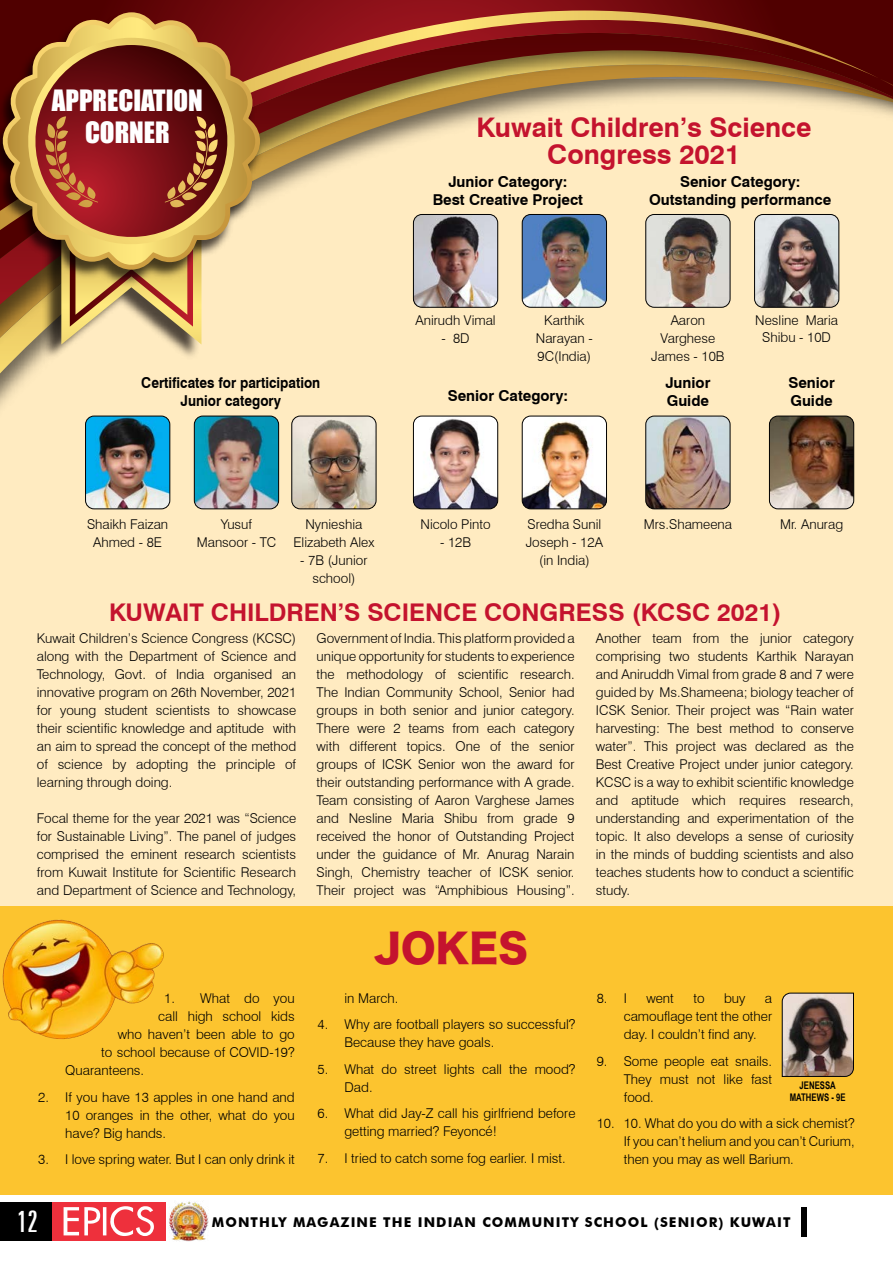
<style>
.page{position:relative;width:893px;height:1263px;background:#fff}
.page>*{position:absolute;margin:0;border:0;box-sizing:border-box;transform-origin:0 0}
.t1{font:39.15px "Hira Kaku Std N W8";color:#c4132e}
.t2{font:extra-condensed 30px "Zurich BT";color:#fff}
.t3{font:700 27px/27px "Swiss 721 BT";color:#c4132e;text-align:center}
.t4{font:27px/32.4px "Impact";color:#fff;text-align:center}
.t5{font:700 24.3px "Swiss 721 BT";color:#c4132e}
.t6{font:700 15px/18px "Swiss 721 BT";color:#000;text-align:center}
.t7{font:700 15px/18px "Swiss 721 BT";color:#000;text-align:center;scale:.9 1}
.t8{font:300 13.5px/18px "Swiss 721 BT";color:#000;text-align:justify}
.t9{font:700 13.5px "Futura BT";letter-spacing:.08em;color:#000}
.t10{font:700 10.5px/12.6px "Arial Narrow";color:#000;text-align:center;scale:.9 1}
</style>
<div class="page">
<div style="left:0;top:79px;width:893px;height:827px;background:#ffebc1"></div>
<svg style="left:310px;top:0;width:583px;height:230px"></svg>
<img style="left:0;top:334px;width:202px;height:73px">
<img style="left:0;top:0;width:310px;height:334px">
<svg style="left:0;top:12px;width:260px;height:258px;background:#762c1e"></svg>
<svg style="left:5px;top:17px;width:252px;height:250px;background:#985a34"></svg>
<svg style="left:14px;top:38px;width:235px;height:220px;background:#b07c43"></svg>
<svg style="left:22px;top:45px;width:218px;height:299px;background:#a76843"></svg>
<div style="left:0;top:906px;width:893px;height:288px;background:#fcc42f"></div>
<img style="left:2px;top:919px;width:162px;height:120px">
<svg style="left:781px;top:992px;width:73px;height:85px;background:#806f65"></svg>
<img style="left:86px;top:416px;width:84px;height:93px">
<div style="left:85px;top:416px;width:85px;height:93px;border:1px solid #000;border-radius:9px"></div>
<img style="left:194px;top:416px;width:85px;height:93px">
<div style="left:194px;top:416px;width:85px;height:93px;border:1px solid #000;border-radius:9px"></div>
<img style="left:292px;top:416px;width:84px;height:93px">
<div style="left:291px;top:416px;width:85px;height:93px;border:1px solid #000;border-radius:9px"></div>
<img style="left:413px;top:214px;width:85px;height:93px">
<div style="left:413px;top:214px;width:85px;height:94px;border:1px solid #000;border-radius:9px"></div>
<img style="left:522px;top:214px;width:84px;height:93px">
<div style="left:522px;top:214px;width:85px;height:94px;border:1px solid #000;border-radius:9px"></div>
<img style="left:413px;top:416px;width:85px;height:93px">
<div style="left:413px;top:416px;width:85px;height:93px;border:1px solid #000;border-radius:9px"></div>
<img style="left:522px;top:416px;width:84px;height:93px">
<div style="left:522px;top:416px;width:85px;height:93px;border:1px solid #000;border-radius:9px"></div>
<img style="left:646px;top:416px;width:84px;height:93px">
<div style="left:645px;top:416px;width:85px;height:93px;border:1px solid #000;border-radius:9px"></div>
<img style="left:769px;top:416px;width:85px;height:93px">
<div style="left:769px;top:416px;width:85px;height:93px;border:1px solid #000;border-radius:9px"></div>
<img style="left:646px;top:214px;width:84px;height:93px">
<div style="left:645px;top:214px;width:85px;height:94px;border:1px solid #000;border-radius:9px"></div>
<img style="left:754px;top:214px;width:85px;height:93px">
<div style="left:754px;top:214px;width:85px;height:94px;border:1px solid #000;border-radius:9px"></div>
<div style="left:0;top:1202px;width:53px;height:39px;background:#000"></div>
<div style="left:53px;top:1202px;width:113px;height:39px;background:#ee303c"></div>
<svg style="left:64px;top:1206px;width:90px;height:30px"></svg>
<div style="left:801px;top:1207px;width:6px;height:29px;background:#000"></div>
<img style="left:169px;top:1201px;width:40px;height:40px">
<h3 class="t4" style="left:52px;top:84px;width:153px">APPRECIATION<br>CORNER</h3>
<p class="t7" style="left:141px;top:374px;width:200px">Certificates for participation<br>Junior category</p>
<h3 class="t3" style="left:476px;top:114px;width:337px">Kuwait Children’s Science<br>Congress 2021</h3>
<p class="t6" style="left:433px;top:172px;width:152px">Junior Category:<br>Best Creative Project</p>
<p class="t6" style="left:649px;top:172px;width:184px">Senior Category:<br>Outstanding performance</p>
<p class="t8" style="left:415px;top:311px;width:82px">Anirudh Vimal</p>
<p class="t8" style="left:441px;top:329px;width:30px">- 8D</p>
<p class="t8" style="left:536px;top:311px;width:58px;text-align:center">Karthik<br>Narayan -<br>9C(India)</p>
<p class="t6" style="left:448px;top:386px;width:122px">Senior Category:</p>
<p class="t8" style="left:651px;top:311px;width:75px;text-align:center">Aaron<br>Varghese<br>James - 10B</p>
<p class="t8" style="left:755px;top:311px;width:84px;text-align:center">Nesline Maria<br>Shibu - 10D</p>
<p class="t6" style="left:665px;top:374px;width:47px;text-align:left">Junior<br>Guide</p>
<p class="t6" style="left:788px;top:374px;width:48px;text-align:left">Senior<br>Guide</p>
<p class="t8" style="left:87px;top:515px;width:83px;text-align:center">Shaikh Faizan<br>Ahmed - 8E</p>
<p class="t8" style="left:526px;top:515px;width:79px;text-align:center">Sredha Sunil<br>Joseph - 12A (in India)</p>
<p class="t8" style="left:644px;top:515px;width:90px">Mrs.Shameena</p>
<p class="t8" style="left:780px;top:515px;width:65px">Mr. Anurag</p>
<p class="t8" style="left:197px;top:515px;width:81px;text-align:center">Yusuf<br>Mansoor - TC</p>
<p class="t8" style="left:293px;top:515px;width:83px;text-align:center">Nynieshia<br>Elizabeth Alex</p>
<p class="t8" style="left:300px;top:551px;width:69px;text-align:center">- 7B (Junior school)</p>
<h3 class="t5" style="left:109px;top:598px;width:674px">KUWAIT CHILDREN’S SCIENCE CONGRESS (KCSC 2021)</h3>
<p class="t8" style="left:37px;top:629px;width:261px">Kuwait Children’s Science Congress (KCSC) along with the Department of Science and Technology, Govt. of India organised an innovative program on 26th November, 2021 for young student scientists to showcase their scientific knowledge and aptitude with an aim to spread the concept of the method of science by adopting the principle of learning through doing.</p>
<p class="t8" style="left:37px;top:809px;width:261px">Focal theme for the year 2021 was “Science for Sustainable Living”. The panel of judges comprised the eminent research scientists from Kuwait Institute for Scientific Research and Department of Science and Technology,</p>
<p class="t8" style="left:420px;top:515px;width:72px">Nicolo Pinto</p>
<p class="t8" style="left:440px;top:533px;width:33px">- 12B</p>
<p class="t8" style="left:317px;top:629px;width:259px">Government of India. This platform provided a unique opportunity for students to experience the methodology of scientific research.<br>The Indian Community School, Senior had groups in both senior and junior category.<br>There were 2 teams from each category with different topics. One of the senior groups of ICSK Senior won the award for their outstanding performance with A grade.<br>Team consisting of Aaron Varghese James and Nesline Maria Shibu from grade 9 received the honor of Outstanding Project under the guidance of Mr. Anurag Narain Singh, Chemistry teacher of ICSK senior.<br>Their project was “Amphibious Housing”.</p>
<p class="t8" style="left:596px;top:629px;width:259px">Another team from the junior category comprising two students Karthik Narayan and Aniruddh Vimal from grade 8 and 7 were guided by Ms.Shameena; biology teacher of ICSK Senior. Their project was “Rain water harvesting: The best method to conserve water”. This project was declared as the Best Creative Project under junior category.<br>KCSC is a way to exhibit scientific knowledge and aptitude which requires research, understanding and experimentation of the topic. It also develops a sense of curiosity in the minds of budding scientists and also teaches students how to conduct a scientific study.</p>
<p class="t8" style="left:164px;top:989px;width:132px">1. What do you</p>
<p class="t8" style="left:158px;top:1007px;width:138px">call high school kids</p>
<p class="t8" style="left:118px;top:1025px;width:178px">who haven’t been able to go</p>
<p class="t8" style="left:101px;top:1043px;width:195px">to school because of COVID-19?</p>
<p class="t8" style="left:65px;top:1061px;width:80px">Quaranteens.</p>
<p class="t8" style="left:65px;top:1087px;width:231px;text-indent:-27px">2. If you have 13 apples in one hand and 10 oranges in the other, what do you have? Big hands.</p>
<p class="t8" style="left:38px;top:1150px;width:258px">3. I love spring water. But I can only drink it</p>
<h1 class="t1" style="left:374px;top:926px;width:155px">JOKES</h1>
<p class="t8" style="left:344px;top:989px;width:55px">in March.</p>
<p class="t8" style="left:344px;top:1015px;width:232px;text-indent:-27px">4. Why are football players so successful?<br>Because they have goals.</p>
<p class="t8" style="left:344px;top:1060px;width:232px;text-indent:-27px">5. What do street lights call the mood?<br>Dad.</p>
<p class="t8" style="left:344px;top:1104px;width:232px;text-indent:-27px">6. What did Jay-Z call his girlfriend before getting married? Feyoncé!</p>
<p class="t8" style="left:317px;top:1149px;width:250px">7. I tried to catch some fog earlier. I mist.</p>
<p class="t8" style="left:597px;top:989px;width:32px">8. I</p>
<p class="t8" style="left:646px;top:989px;width:29px">went</p>
<p class="t8" style="left:693px;top:989px;width:13px">to</p>
<p class="t8" style="left:724px;top:989px;width:23px">buy</p>
<p class="t8" style="left:624px;top:989px;width:150px;text-indent:141px">a camouflage tent the other day. I couldn’t find any.</p>
<p class="t8" style="left:624px;top:1051px;width:150px;text-indent:-27px">9. Some people eat snails.<br>They must not like fast food.</p>
<p class="t8" style="left:624px;top:1114px;width:232px;text-indent:-27px">10. 10. What do you do with a sick chemist?<br>If you can’t helium and you can’t Curium, then you may as well Barium.</p>
<p class="t10" style="left:790px;top:1078px;width:64px">JENESSA<br>MATHEWS - 9E</p>
<h2 class="t2" style="left:17px;top:1204px;width:23px">12</h2>
<p class="t9" style="left:212px;top:1214px;width:580px">MONTHLY MAGAZINE THE INDIAN COMMUNITY SCHOOL (SENIOR) KUWAIT</p>
</div>
